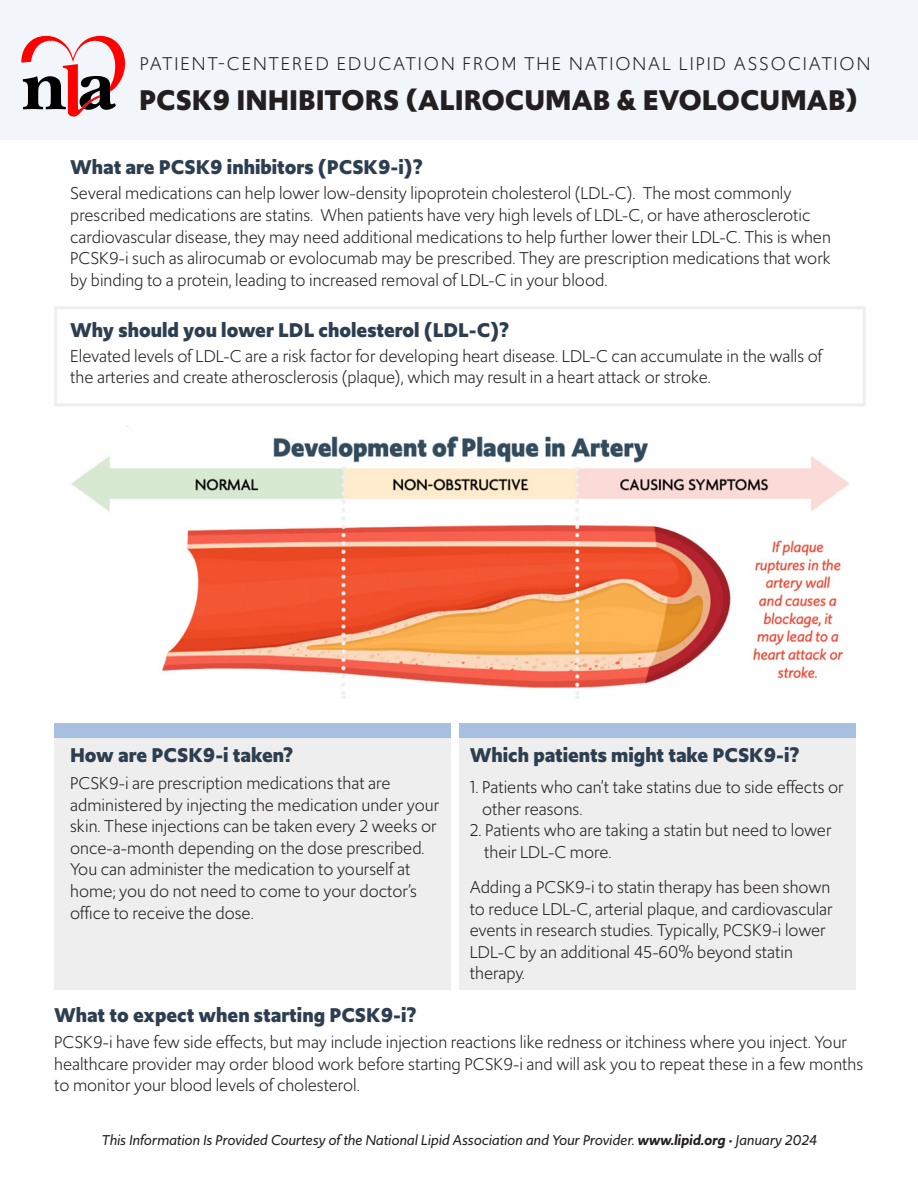
<style>
.page{position:relative;width:918px;height:1188px;background:#fff}
.page>*{position:absolute;margin:0;border:0;box-sizing:border-box;transform-origin:0 0}
.t1{font:700 30px "Upgrade";color:#231f20}
.t2{font:700 21px "Upgrade";color:#2c3e50}
.t3{font:19.5px "Upgrade";letter-spacing:.1em;color:#231f20}
.t4{font:18px/21.6px "Upgrade";color:#231f20}
.t5{font:italic 15px "Upgrade";color:#231f20}
.s1{font-weight:600}
</style>
<div class="page">
<div style="left:54px;top:723px;width:397px;height:267px;background:#eee"></div>
<div style="left:54px;top:723px;width:397px;height:14px;background:#a8c0e0"></div>
<div style="left:459px;top:723px;width:397px;height:267px;background:#eee"></div>
<div style="left:459px;top:723px;width:397px;height:14px;background:#a8c0e0"></div>
<div style="left:0;top:0;width:918px;height:139px;background:#f2f6fa"></div>
<svg style="left:21px;top:36px;width:104px;height:81px"></svg>
<img style="left:71px;top:436px;width:779px;height:263px">
<p class="t3" style="left:140px;top:51px;width:732px">PATIENT-CENTERED EDUCATION FROM THE NATIONAL LIPID ASSOCIATION</p>
<p class="t1" style="left:139px;top:80px;width:720px">PCSK9 INHIBITORS (ALIROCUMAB &amp; EVOLOCUMAB)</p>
<p class="t2" style="left:70px;top:153px;width:354px">What are PCSK9 inhibitors (PCSK9-i)?</p>
<p class="t4" style="left:70px;top:182px;width:762px">Several medications can help lower low-density lipoprotein cholesterol (LDL-C). The most commonly prescribed medications are statins. When patients have very high levels of LDL-C, or have atherosclerotic cardiovascular disease, they may need additional medications to help further lower their LDL-C. This is when PCSK9-i such as alirocumab or evolocumab may be prescribed. They are prescription medications that work by binding to a protein, leading to increased removal of LDL-C in your blood.</p>
<p class="t2" style="left:70px;top:317px;width:441px">Why should you lower LDL cholesterol (LDL-C)?</p>
<p class="t4" style="left:70px;top:345px;width:753px">Elevated levels of LDL-C are a risk factor for developing heart disease. LDL-C can accumulate in the walls of the arteries and create atherosclerosis (plaque), which may result in a heart attack or stroke.</p>
<p class="t2" style="left:70px;top:741px;width:225px">How are PCSK9-i taken?</p>
<p class="t4" style="left:70px;top:772px;width:370px">PCSK9-i are prescription medications that are administered by injecting the medication under your skin. These injections can be taken every 2 weeks or once-a-month depending on the dose prescribed.<br>You can administer the medication to yourself at home; you do not need to come to your doctor’s office to receive the dose.</p>
<p class="t2" style="left:470px;top:741px;width:331px">Which patients might take PCSK9-i?</p>
<p class="t4" style="left:470px;top:776px;width:375px">1. Patients who can’t take statins due to side effects or</p>
<p class="t4" style="left:482px;top:798px;width:102px">other reasons.</p>
<p class="t4" style="left:470px;top:819px;width:363px">2. Patients who are taking a statin but need to lower</p>
<p class="t4" style="left:484px;top:841px;width:129px">their LDL-C more.</p>
<p class="t4" style="left:470px;top:876px;width:364px">Adding a PCSK9-i to statin therapy has been shown to reduce LDL-C, arterial plaque, and cardiovascular events in research studies. Typically, PCSK9-i lower LDL-C by an additional 45-60% beyond statin therapy.</p>
<p class="t2" style="left:54px;top:1002px;width:364px">What to expect when starting PCSK9-i?</p>
<p class="t4" style="left:54px;top:1031px;width:811px">PCSK9-i have few side effects, but may include injection reactions like redness or itchiness where you inject. Your healthcare provider may order blood work before starting PCSK9-i and will ask you to repeat these in a few months to monitor your blood levels of cholesterol.</p>
<p class="t5" style="left:101px;top:1130px;width:717px">This Information Is Provided Courtesy of the National Lipid Association and Your Provider. <span class="s1">www.lipid.org</span> • January 2024</p>
</div>
